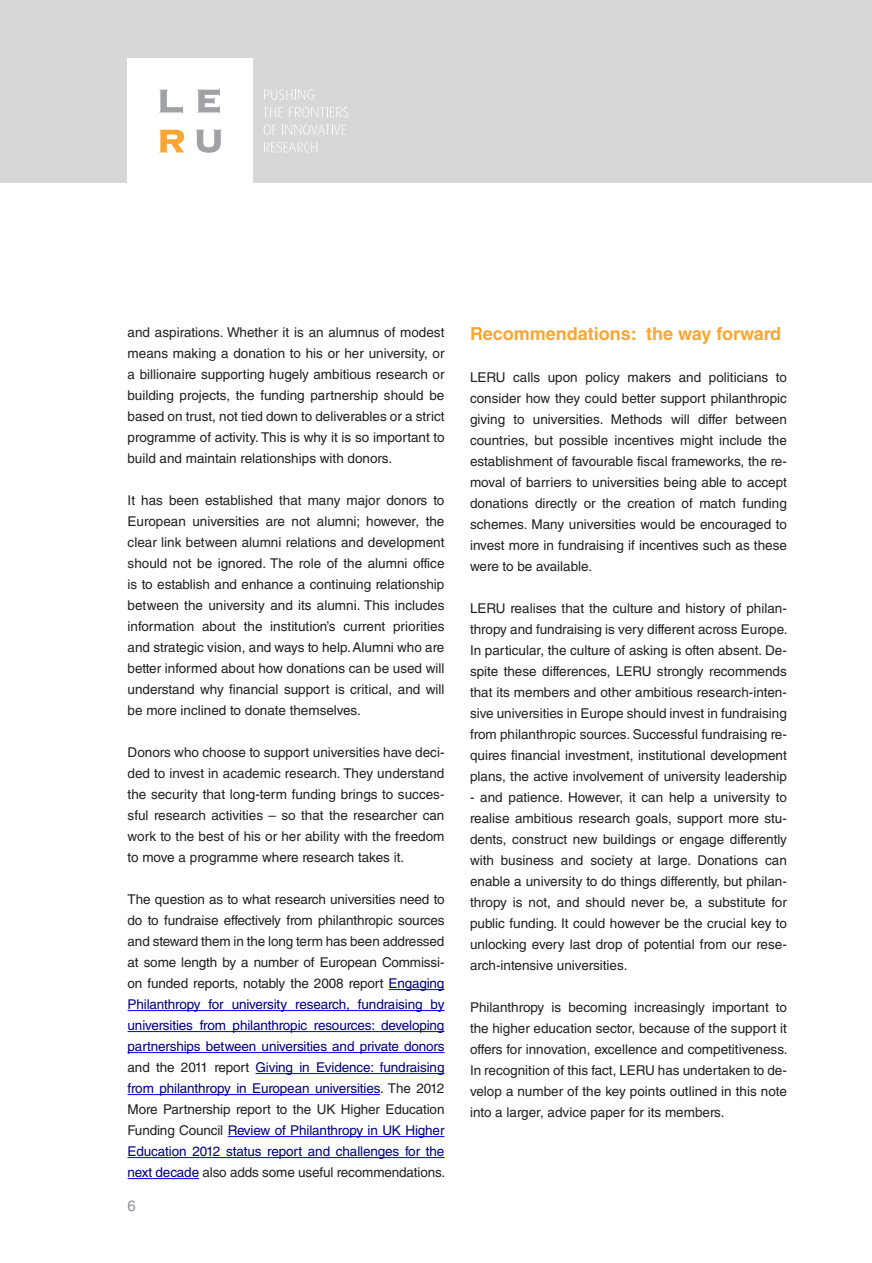
<style>
.page{position:relative;width:872px;height:1263px;background:#fff}
.page>*{position:absolute;margin:0;border:0;box-sizing:border-box;transform-origin:0 0}
.Titel_12_14_bold__20{font:700 18px "Helvetica LT Std";color:#faa633}
.Normaal{font:15px "Helvetica LT Std";color:#939598}
.Brood_2013{font:13.5px/21px "Helvetica LT Std";color:#231f20;text-align:justify}
.s1{color:#000081}
</style>
<div class="page">
<hr style="left:389px;top:989px;width:55px;height:1px;background:#00f">
<hr style="left:128px;top:1010px;width:316px;height:1px;background:#00f">
<hr style="left:128px;top:1031px;width:316px;height:1px;background:#00f">
<hr style="left:128px;top:1052px;width:316px;height:1px;background:#00f">
<hr style="left:255px;top:1073px;width:189px;height:1px;background:#00f">
<hr style="left:128px;top:1094px;width:252px;height:1px;background:#00f">
<hr style="left:228px;top:1136px;width:216px;height:1px;background:#00f">
<hr style="left:128px;top:1157px;width:316px;height:1px;background:#00f">
<hr style="left:128px;top:1178px;width:71px;height:1px;background:#00f">
<div style="left:0;top:0;width:872px;height:183px;background:#d6d7d9"></div>
<div style="left:128px;top:58px;width:125px;height:126px;background:#fff"></div>
<svg style="left:159px;top:90px;width:24px;height:24px"></svg>
<svg style="left:197px;top:88px;width:23px;height:25px"></svg>
<svg style="left:159px;top:130px;width:25px;height:22px"></svg>
<svg style="left:196px;top:130px;width:26px;height:23px"></svg>
<svg style="left:264px;top:89px;width:50px;height:11px"></svg>
<svg style="left:263px;top:107px;width:20px;height:10px"></svg>
<svg style="left:289px;top:107px;width:59px;height:10px"></svg>
<svg style="left:264px;top:125px;width:82px;height:10px"></svg>
<svg style="left:264px;top:142px;width:53px;height:10px"></svg>
<p class="Brood_2013" style="left:128px;top:322px;width:318px">and aspirations. Whether it is an alumnus of modest means making a donation to his or her university, or a billionaire supporting hugely ambitious research or building projects, the funding partnership should be based on trust, not tied down to deliverables or a strict programme of activity. This is why it is so important to build and maintain relationships with donors.</p>
<p class="Brood_2013" style="left:128px;top:490px;width:318px">It has been established that many major donors to European universities are not alumni; however, the clear link between alumni relations and development should not be ignored. The role of the alumni office is to establish and enhance a continuing relationship between the university and its alumni. This includes information about the institution’s current priorities and strategic vision, and ways to help. Alumni who are better informed about how donations can be used will understand why financial support is critical, and will be more inclined to donate themselves.</p>
<p class="Brood_2013" style="left:128px;top:742px;width:318px">Donors who choose to support universities have deci&shy;ded to invest in academic research. They understand the security that long-term funding brings to succes&shy;sful research activities – so that the researcher can work to the best of his or her ability with the freedom to move a programme where research takes it.</p>
<p class="Brood_2013" style="left:128px;top:889px;width:319px">The question as to what research universities need to do to fundraise effectively from philanthropic sources and steward them in the long term has been addressed at some length by a number of European Commissi&shy;on funded reports, notably the 2008 report <span class="s1">Engaging Philanthropy for university research, fundraising by universities from philanthropic resources: developing partnerships between universities and private donors </span>and the 2011 report <span class="s1">Giving in Evidence: fundraising from philanthropy in European universities</span>. The 2012<br>More Partnership report to the UK Higher Education Funding Council <span class="s1">Review of Philanthropy in UK Higher Education 2012 status report and challenges for the next decade</span> also adds some useful recommendations.</p>
<p class="Normaal" style="left:128px;top:1197px;width:10px">6</p>
<p class="Titel_12_14_bold__20" style="left:470px;top:323px;width:313px">Recommendations: the way forward</p>
<p class="Brood_2013" style="left:470px;top:367px;width:318px">LERU calls upon policy makers and politicians to consider how they could better support philanthropic giving to universities. Methods will differ between countries, but possible incentives might include the establishment of favourable fiscal frameworks, the re&shy;moval of barriers to universities being able to accept donations directly or the creation of match funding schemes. Many universities would be encouraged to invest more in fundraising if incentives such as these were to be available.</p>
<p class="Brood_2013" style="left:470px;top:598px;width:319px">LERU realises that the culture and history of philan&shy;thropy and fundraising is very different across Europe.<br>In particular, the culture of asking is often absent. De&shy;spite these differences, LERU strongly recommends that its members and other ambitious research-inten&shy;sive universities in Europe should invest in fundraising from philanthropic sources. Successful fundraising re&shy;quires financial investment, institutional development plans, the active involvement of university leadership</p>
<p class="Brood_2013" style="left:470px;top:787px;width:318px">- and patience. However, it can help a university to realise ambitious research goals, support more stu&shy;dents, construct new buildings or engage differently with business and society at large. Donations can enable a university to do things differently, but philan&shy;thropy is not, and should never be, a substitute for public funding. It could however be the crucial key to unlocking every last drop of potential from our rese&shy;arch-intensive universities.</p>
<p class="Brood_2013" style="left:470px;top:997px;width:319px">Philanthropy is becoming increasingly important to the higher education sector, because of the support it offers for innovation, excellence and competitiveness.<br>In recognition of this fact, LERU has undertaken to de&shy;velop a number of the key points outlined in this note into a larger, advice paper for its members.</p>
</div>
